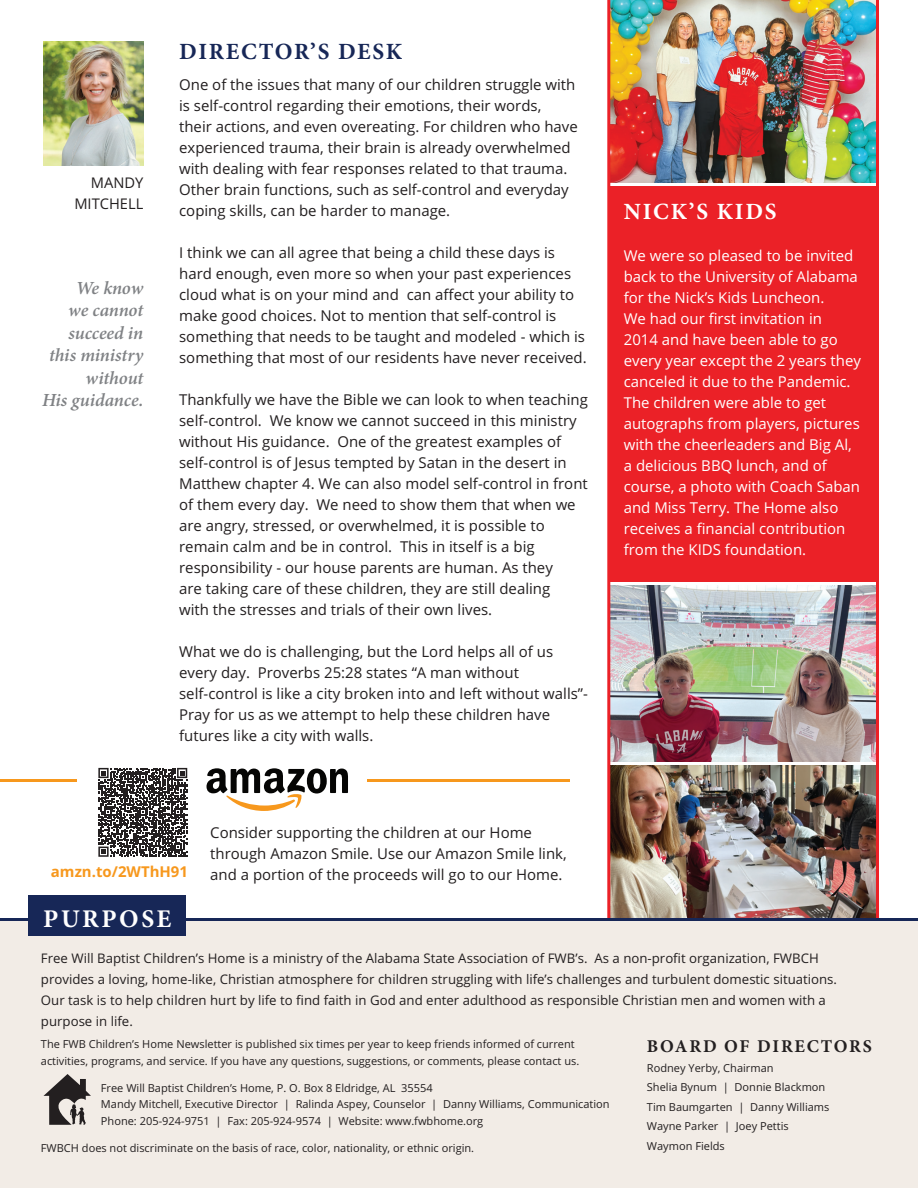
<style>
.page{position:relative;width:918px;height:1188px;background:#fff}
.page>*{position:absolute;margin:0;border:0;box-sizing:border-box;transform-origin:0 0}
.t1{font:700 25.5px "Minion Pro";letter-spacing:.1em;color:#fff}
.t2{font:700 23.25px "Minion Pro";letter-spacing:.07em;color:#172757}
.t3{font:700 23.25px "Minion Pro";letter-spacing:.075em;color:#fff}
.t4{font:italic 600 18.6px/22.5px "Minion Pro";letter-spacing:-.005em;color:#808285;text-align:right}
.t5{font:700 18px "Minion Pro";letter-spacing:.1em;color:#231f20}
.t6{font:15px/21px "Open Sans";color:#231f20}
.t7{font:15px/21px "Open Sans";color:#fff}
.t8{font:700 15px "Open Sans";color:#f7981d}
.t9{font:14.7px/21px "Open Sans";color:#231f20;text-align:right}
.t10{font:13.2px/21px "Open Sans";color:#231f20}
.t11{font:10.95px/19.5px "Open Sans";color:#231f20}
</style>
<div class="page">
<img style="left:607px;top:0;width:272px;height:918px">
<div style="left:0;top:921px;width:918px;height:267px;background:#f2ece6"></div>
<img style="left:43px;top:42px;width:100px;height:123px">
<svg style="left:44px;top:1074px;width:47px;height:51px;background:#898482"></svg>
<hr style="left:0;top:918px;width:918px;height:3px;background:#172757">
<div style="left:28px;top:896px;width:158px;height:40px;background:#172757"></div>
<svg style="left:207px;top:768px;width:141px;height:43px"></svg>
<svg style="left:98px;top:768px;width:89px;height:89px"></svg>
<hr style="left:367px;top:779px;width:203px;height:3px;background:#f7981d">
<hr style="left:0;top:779px;width:77px;height:3px;background:#f7981d">
<p class="t9" style="left:74px;top:172px;width:71px">MANDY<br>MITCHELL</p>
<p class="t4" style="left:42px;top:276px;width:103px">We know<br>we cannot succeed in this ministry without<br>His guidance.</p>
<h2 class="t2" style="left:179px;top:35px;width:224px">DIRECTOR’S DESK</h2>
<p class="t6" style="left:179px;top:74px;width:400px">One of the issues that many of our children struggle with is self-control regarding their emotions, their words, their actions, and even overeating. For children who have experienced trauma, their brain is already overwhelmed with dealing with fear responses related to that trauma.<br>Other brain functions, such as self-control and everyday coping skills, can be harder to manage.</p>
<p class="t6" style="left:179px;top:242px;width:409px">I think we can all agree that being a child these days is hard enough, even more so when your past experiences cloud what is on your mind and can affect your ability to make good choices. Not to mention that self-control is something that needs to be taught and modeled - which is something that most of our residents have never received.</p>
<p class="t6" style="left:179px;top:389px;width:410px">Thankfully we have the Bible we can look to when teaching self-control. We know we cannot succeed in this ministry without His guidance. One of the greatest examples of self-control is of Jesus tempted by Satan in the desert in Matthew chapter 4. We can also model self-control in front of them every day. We need to show them that when we are angry, stressed, or overwhelmed, it is possible to remain calm and be in control. This in itself is a big responsibility - our house parents are human. As they<br>are taking care of these children, they are still dealing<br>with the stresses and trials of their own lives.</p>
<p class="t6" style="left:179px;top:641px;width:410px">What we do is challenging, but the Lord helps all of us every day. Proverbs 25:28 states “A man without self-control is like a city broken into and left without walls”- Pray for us as we attempt to help these children have futures like a city with walls.</p>
<p class="t6" style="left:210px;top:822px;width:358px">Consider supporting the children at our Home through Amazon Smile. Use our Amazon Smile link,</p>
<p class="t8" style="left:51px;top:861px;width:139px">amzn.to/2WThH91</p>
<p class="t6" style="left:210px;top:864px;width:354px">and a portion of the proceeds will go to our Home.</p>
<h1 class="t1" style="left:43px;top:901px;width:130px">PURPOSE</h1>
<h2 class="t3" style="left:624px;top:195px;width:154px">NICK’S KIDS</h2>
<p class="t7" style="left:624px;top:244px;width:239px">We were so pleased to be invited back to the University of Alabama for the Nick’s Kids Luncheon.<br>We had our first invitation in<br>2014 and have been able to go every year except the 2 years they canceled it due to the Pandemic.<br>The children were able to get autographs from players, pictures with the cheerleaders and Big Al, a delicious BBQ lunch, and of course, a photo with Coach Saban and Miss Terry. The Home also receives a financial contribution from the KIDS foundation.</p>
<p class="t10" style="left:41px;top:947px;width:798px">Free Will Baptist Children’s Home is a ministry of the Alabama State Association of FWB’s. As a non-profit organization, FWBCH provides a loving, home-like, Christian atmosphere for children struggling with life’s challenges and turbulent domestic situations.<br>Our task is to help children hurt by life to find faith in God and enter adulthood as responsible Christian men and women with a purpose in life.</p>
<p class="t11" style="left:41px;top:1036px;width:540px;line-height:16.5px">The FWB Children’s Home Newsletter is published six times per year to keep friends informed of current activities, programs, and service. If you have any questions, suggestions, or comments, please contact us.</p>
<p class="t11" style="left:101px;top:1079px;width:510px;line-height:16.5px">Free Will Baptist Children’s Home, P. O. Box 8 Eldridge, AL 35554<br>Mandy Mitchell, Executive Director | Ralinda Aspey, Counselor | Danny Williams, Communication<br>Phone: 205-924-9751 | Fax: 205-924-9574 | Website: www.fwbhome.org</p>
<p class="t11" style="left:41px;top:1138px;width:435px">FWBCH does not discriminate on the basis of race, color, nationality, or ethnic origin.</p>
<p class="t5" style="left:647px;top:1034px;width:226px">BOARD OF DIRECTORS</p>
<p class="t11" style="left:647px;top:1058px;width:184px">Rodney Yerby, Chairman<br>Shelia Bynum | Donnie Blackmon<br>Tim Baumgarten | Danny Williams<br>Wayne Parker | Joey Pettis<br>Waymon Fields</p>
</div>
